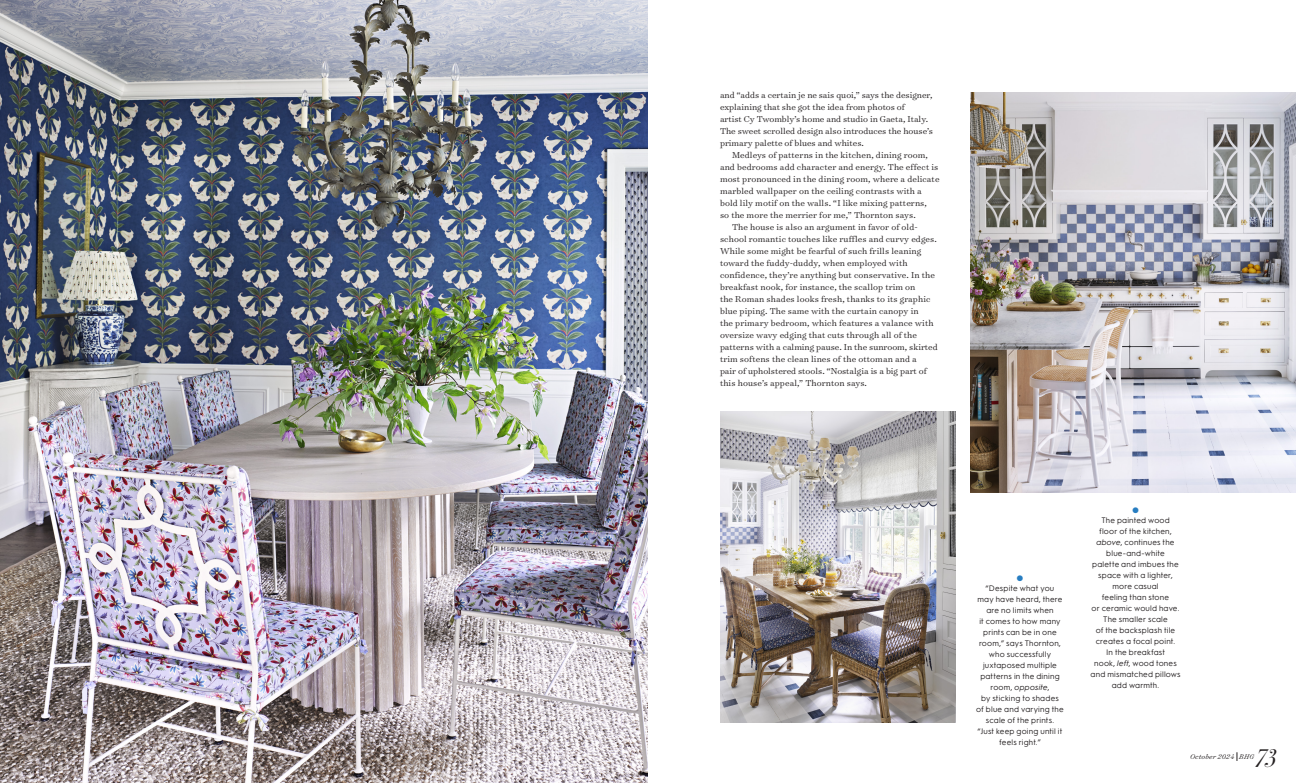
<style>
.page{position:relative;width:1296px;height:783px;background:#fff}
.page>*{position:absolute;margin:0;border:0;box-sizing:border-box;transform-origin:0 0}
.t1{font:italic 300 25px "HTF Didot L24";color:#231f20}
.t2{font:300 9.8px/12px "Surveyor Text";letter-spacing:.01em;color:#231f20}
.Body_-_NoIndent{font:8px/11px "Hurme Geometric Sans 1 A";letter-spacing:.02em;color:#231f20;text-align:center}
.Body_-_NoIndent-2{font:8px "Zapf Dingbats ITC";color:#277dc1}
.t3{font:italic 300 7.8px "Surveyor Text";letter-spacing:.015em;color:#231f20}
.s1{font-style:italic}
</style>
<div class="page">
<img style="left:0;top:0;width:648px;height:783px">
<img style="left:971px;top:92px;width:325px;height:401px">
<img style="left:720px;top:412px;width:235px;height:311px">
<p class="t2" style="left:720px;top:89px;width:215px">and “adds a certain je ne sais quoi,” says the designer, explaining that she got the idea from photos of<br>artist Cy Twombly’s home and studio in Gaeta, Italy.<br>The sweet scrolled design also introduces the house’s primary palette of blues and whites.</p>
<p class="t2" style="left:720px;top:149px;width:221px;text-indent:12px">Medleys of patterns in the kitchen, dining room, and bedrooms add character and energy. The effect is most pronounced in the dining room, where a delicate marbled wallpaper on the ceiling contrasts with a bold lily motif on the walls. “I like mixing patterns,<br>so the more the merrier for me,” Thornton says.</p>
<p class="t2" style="left:720px;top:221px;width:219px;text-indent:12px">The house is also an argument in favor of old&shy;school romantic touches like ruffles and curvy edges.<br>While some might be fearful of such frills leaning toward the fuddy-duddy, when employed with confidence, they’re anything but conservative. In the breakfast nook, for instance, the scallop trim on<br>the Roman shades looks fresh, thanks to its graphic blue piping. The same with the curtain canopy in<br>the primary bedroom, which features a valance with oversize wavy edging that cuts through all of the patterns with a calming pause. In the sunroom, skirted trim softens the clean lines of the ottoman and a<br>pair of upholstered stools. “Nostalgia is a big part of this house’s appeal,” Thornton says.</p>
<p class="Body_-_NoIndent-2" style="left:1017px;top:574px;width:8px">●</p>
<p class="Body_-_NoIndent" style="left:976px;top:582px;width:89px">“Despite what you<br>may have heard, there are no limits when<br>it comes to how many prints can be in one room,” says Thornton, who successfully juxtaposed multiple patterns in the dining room, <span class="s1">opposite</span>,<br>by sticking to shades<br>of blue and varying the scale of the prints.<br>“Just keep going until it feels right.”</p>
<p class="Body_-_NoIndent-2" style="left:1132px;top:507px;width:8px">●</p>
<p class="Body_-_NoIndent" style="left:1091px;top:515px;width:91px">The painted wood<br>floor of the kitchen, <span class="s1">above</span>, continues the blue-and-white<br>palette and imbues the space with a lighter, more casual<br>feeling than stone<br>or ceramic would have.<br>The smaller scale<br>of the backsplash tile creates a focal point.<br>In the breakfast<br>nook, <span class="s1">left</span>, wood tones and mismatched pillows add warmth.</p>
<p class="t3" style="left:1190px;top:751px;width:66px">October 2024 BHG</p>
<p class="t1" style="left:1257px;top:733px;width:22px">73</p>
</div>
